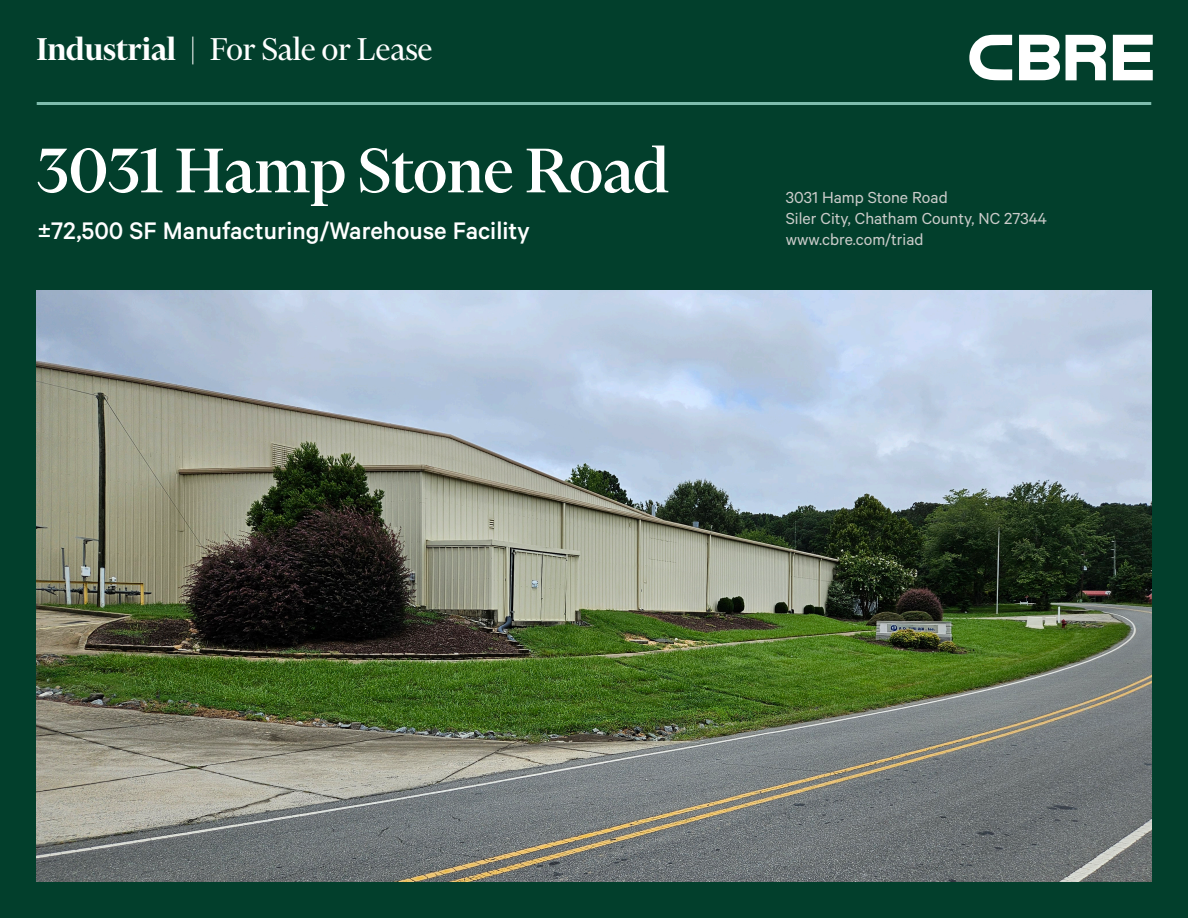
<style>
.page{position:relative;width:1188px;height:918px;background:#023f2c}
.page>*{position:absolute;margin:0;border:0;box-sizing:border-box;transform-origin:0 0}
.Heading_Small{font:500 72px "Financier Display";color:#fff}
.t1{font:36px "Financier Display";color:#fff}
.t2{font:500 27px "Calibre";color:#fff}
.t3{font:18px "Calibre";color:#cbccca}
.s1{font-weight:600}
</style>
<div class="page">
<img style="left:37px;top:291px;width:1114px;height:590px">
<hr style="left:37px;top:102px;width:1114px;height:3px;background:#7ebcad">
<svg style="left:969px;top:35px;width:184px;height:45px"></svg>
<p class="t1" style="left:37px;top:30px;width:397px"><span class="s1">Industrial</span> | For Sale or Lease</p>
<p class="Heading_Small" style="left:37px;top:133px;width:634px">3031 Hamp Stone Road</p>
<p class="t2" style="left:37px;top:215px;width:495px">±72,500 SF Manufacturing/Warehouse Facility</p>
<p class="t3" style="left:786px;top:187px;width:163px">3031 Hamp Stone Road</p>
<p class="t3" style="left:786px;top:208px;width:263px">Siler City, Chatham County, NC 27344</p>
<p class="t3" style="left:786px;top:229px;width:139px">www.cbre.com/triad</p>
</div>
